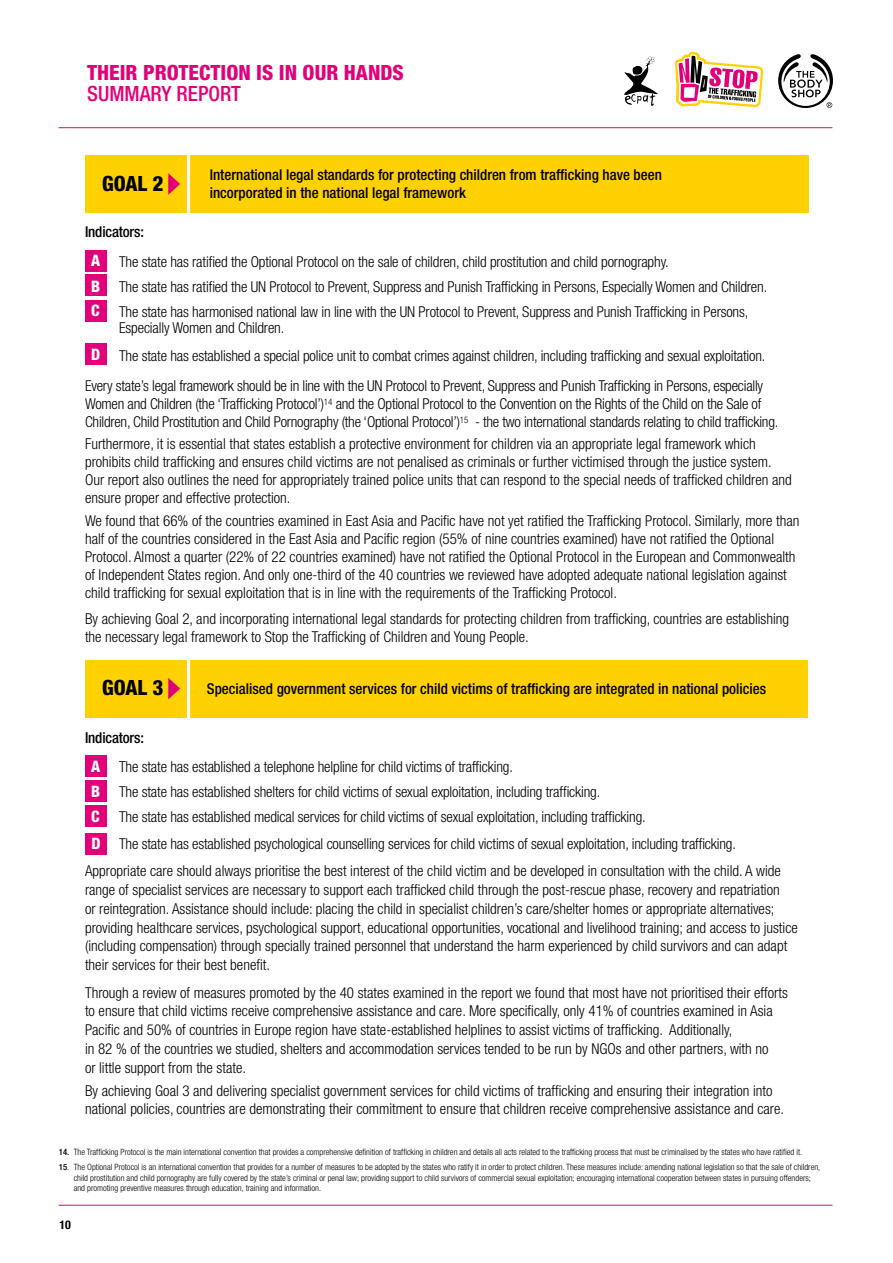
<style>
.page{position:relative;width:893px;height:1263px;background:#fff}
.page>*{position:absolute;margin:0;border:0;box-sizing:border-box;transform-origin:0 0}
.t1{font:800 condensed 21px "Helvetica Neue";color:#e2007a}
.t2{font:500 condensed 21px "Helvetica Neue";color:#e2007a}
.t3{font:800 condensed 21px "Helvetica Neue";letter-spacing:-.01em;color:#000}
.t4{font:800 condensed 15.75px "Helvetica Neue";color:#fff}
.t5{font:300 condensed 15.15px "Helvetica Neue";letter-spacing:-.01em;color:#000}
.t6{font:300 condensed 15px/18px "Helvetica Neue";color:#000}
.t7{font:500 condensed 15px/18px "Helvetica Neue";color:#000}
.t8{font:700 condensed 12px "Helvetica Neue";color:#000}
.t9{font:300 condensed 8.7px/10.5px "Helvetica Neue";color:#000}
.s1{font-weight:500}
.s2{font-weight:800;font-size:15.75px;color:#fff}
</style>
<div class="page">
<hr style="left:59px;top:127px;width:773px;height:1px;background:#e2007a">
<hr style="left:59px;top:1205px;width:773px;height:1px;background:#e2007a">
<svg style="left:778px;top:54px;width:55px;height:54px"></svg>
<svg style="left:624px;top:57px;width:34px;height:49px"></svg>
<svg style="left:675px;top:52px;width:89px;height:55px"></svg>
<div style="left:85px;top:156px;width:102px;height:57px;background:#ffd100"></div>
<svg style="left:168px;top:173px;width:12px;height:22px"></svg>
<div style="left:190px;top:156px;width:618px;height:57px;background:#ffd100"></div>
<div style="left:85px;top:250px;width:21px;height:21px;background:#e2007a"></div>
<div style="left:85px;top:275px;width:21px;height:21px;background:#e2007a"></div>
<div style="left:85px;top:300px;width:21px;height:21px;background:#e2007a"></div>
<div style="left:85px;top:344px;width:21px;height:21px;background:#e2007a"></div>
<div style="left:85px;top:660px;width:102px;height:57px;background:#ffd100"></div>
<svg style="left:168px;top:678px;width:12px;height:21px"></svg>
<div style="left:190px;top:660px;width:618px;height:57px;background:#ffd100"></div>
<div style="left:85px;top:755px;width:21px;height:22px;background:#e2007a"></div>
<div style="left:85px;top:781px;width:21px;height:21px;background:#e2007a"></div>
<div style="left:85px;top:805px;width:21px;height:22px;background:#e2007a"></div>
<div style="left:85px;top:833px;width:21px;height:21px;background:#e2007a"></div>
<h1 class="t1" style="left:87px;top:59px;width:318px">THEIR PROTECTION IS IN OUR HANDS</h1>
<h1 class="t2" style="left:87px;top:81px;width:155px">Summary Report</h1>
<h1 class="t3" style="left:102px;top:170px;width:63px">GOAL 2</h1>
<p class="t7" style="left:210px;top:165px;width:454px">International legal standards for protecting children from trafficking have been incorporated in the national legal framework</p>
<p class="t6" style="left:91px;top:217px;width:579px;line-height:29.5px;text-indent:-6px"><span class="s1">Indicators:<br></span><span class="s2">A</span> The state has ratified the Optional Protocol on the sale of children, child prostitution and child pornography.</p>
<p class="t4" style="left:91px;top:276px;width:9px">B</p>
<p class="t6" style="left:119px;top:277px;width:650px">The state has ratified the UN Protocol to Prevent, Suppress and Punish Trafficking in Persons, Especially Women and Children.</p>
<p class="t4" style="left:91px;top:301px;width:9px">C</p>
<p class="t6" style="left:119px;top:303px;width:631px;line-height:16.5px">The state has harmonised national law in line with the UN Protocol to Prevent, Suppress and Punish Trafficking in Persons,<br>Especially Women and Children.</p>
<p class="t4" style="left:91px;top:345px;width:9px">D</p>
<p class="t6" style="left:85px;top:340px;width:682px;line-height:30.5px;text-align:right">The state has established a special police unit to combat crimes against children, including trafficking and sexual exploitation.<br>Every state’s legal framework should be in line with the UN Protocol to Prevent, Suppress and Punish Trafficking in Persons, especially</p>
<p class="t6" style="left:85px;top:395px;width:695px">Women and Children (the ‘Trafficking Protocol’)<sup>14</sup> and the Optional Protocol to the Convention on the Rights of the Child on the Sale of<br>Children, Child Prostitution and Child Pornography (the ‘Optional Protocol’)<sup>15</sup> - the two international standards relating to child trafficking.</p>
<p class="t6" style="left:85px;top:435px;width:708px">Furthermore, it is essential that states establish a protective environment for children via an appropriate legal framework which prohibits child trafficking and ensures child victims are not penalised as criminals or further victimised through the justice system.<br>Our report also outlines the need for appropriately trained police units that can respond to the special needs of trafficked children and ensure proper and effective protection.</p>
<p class="t6" style="left:85px;top:511px;width:716px">We found that 66% of the countries examined in East Asia and Pacific have not yet ratified the Trafficking Protocol. Similarly, more than half of the countries considered in the East Asia and Pacific region (55% of nine countries examined) have not ratified the Optional Protocol. Almost a quarter (22% of 22 countries examined) have not ratified the Optional Protocol in the European and Commonwealth of Independent States region. And only one-third of the 40 countries we reviewed have adopted adequate national legislation against child trafficking for sexual exploitation that is in line with the requirements of the Trafficking Protocol.</p>
<p class="t6" style="left:85px;top:610px;width:706px">By achieving Goal 2, and incorporating international legal standards for protecting children from trafficking, countries are establishing the necessary legal framework to Stop the Trafficking of Children and Young People.</p>
<h1 class="t3" style="left:102px;top:675px;width:63px">GOAL 3</h1>
<p class="t7" style="left:207px;top:680px;width:561px">Specialised government services for child victims of trafficking are integrated in national policies</p>
<p class="t7" style="left:85px;top:728px;width:61px">Indicators:</p>
<p class="t5" style="left:91px;top:758px;width:423px"><span class="s2">A</span> The state has established a telephone helpline for child victims of trafficking.</p>
<p class="t4" style="left:91px;top:782px;width:9px">B</p>
<p class="t6" style="left:119px;top:783px;width:483px">The state has established shelters for child victims of sexual exploitation, including trafficking.</p>
<p class="t4" style="left:91px;top:806px;width:9px">C</p>
<p class="t6" style="left:119px;top:808px;width:528px">The state has established medical services for child victims of sexual exploitation, including trafficking.</p>
<p class="t4" style="left:91px;top:834px;width:9px">D</p>
<p class="t6" style="left:85px;top:830px;width:697px;line-height:27px;text-indent:34px">The state has established psychological counselling services for child victims of sexual exploitation, including trafficking.<br>Appropriate care should always prioritise the best interest of the child victim and be developed in consultation with the child. A wide</p>
<p class="t6" style="left:85px;top:880px;width:714px;line-height:18.8px">range of specialist services are necessary to support each trafficked child through the post-rescue phase, recovery and repatriation<br>or reintegration. Assistance should include: placing the child in specialist children’s care/shelter homes or appropriate alternatives; providing healthcare services, psychological support, educational opportunities, vocational and livelihood training; and access to justice (including compensation) through specially trained personnel that understand the harm experienced by child survivors and can adapt their services for their best benefit.</p>
<p class="t6" style="left:85px;top:983px;width:704px;line-height:18.8px">Through a review of measures promoted by the 40 states examined in the report we found that most have not prioritised their efforts to ensure that child victims receive comprehensive assistance and care. More specifically, only 41% of countries examined in Asia Pacific and 50% of countries in Europe region have state-established helplines to assist victims of trafficking. Additionally,<br>in 82 % of the countries we studied, shelters and accommodation services tended to be run by NGOs and other partners, with no<br>or little support from the state.</p>
<p class="t6" style="left:85px;top:1081px;width:700px;line-height:18.8px">By achieving Goal 3 and delivering specialist government services for child victims of trafficking and ensuring their integration into national policies, countries are demonstrating their commitment to ensure that children receive comprehensive assistance and care.</p>
<p class="t9" style="left:59px;top:1147px;width:745px"><span class="s1">14.</span> The Trafficking Protocol is the main international convention that provides a comprehensive definition of trafficking in children and details all acts related to the trafficking process that must be criminalised by the states who have ratified it.</p>
<p class="t9" style="left:74px;top:1161px;width:748px;text-indent:-15px"><span class="s1">15</span>. The Optional Protocol is an international convention that provides for a number of measures to be adopted by the states who ratify it in order to protect children. These measures include: amending national legislation so that the sale of children, child prostitution and child pornography are fully covered by the state’s criminal or penal law; providing support to child survivors of commercial sexual exploitation; encouraging international cooperation between states in pursuing offenders; and promoting preventive measures through education, training and information.</p>
<p class="t8" style="left:60px;top:1218px;width:13px">10</p>
</div>
